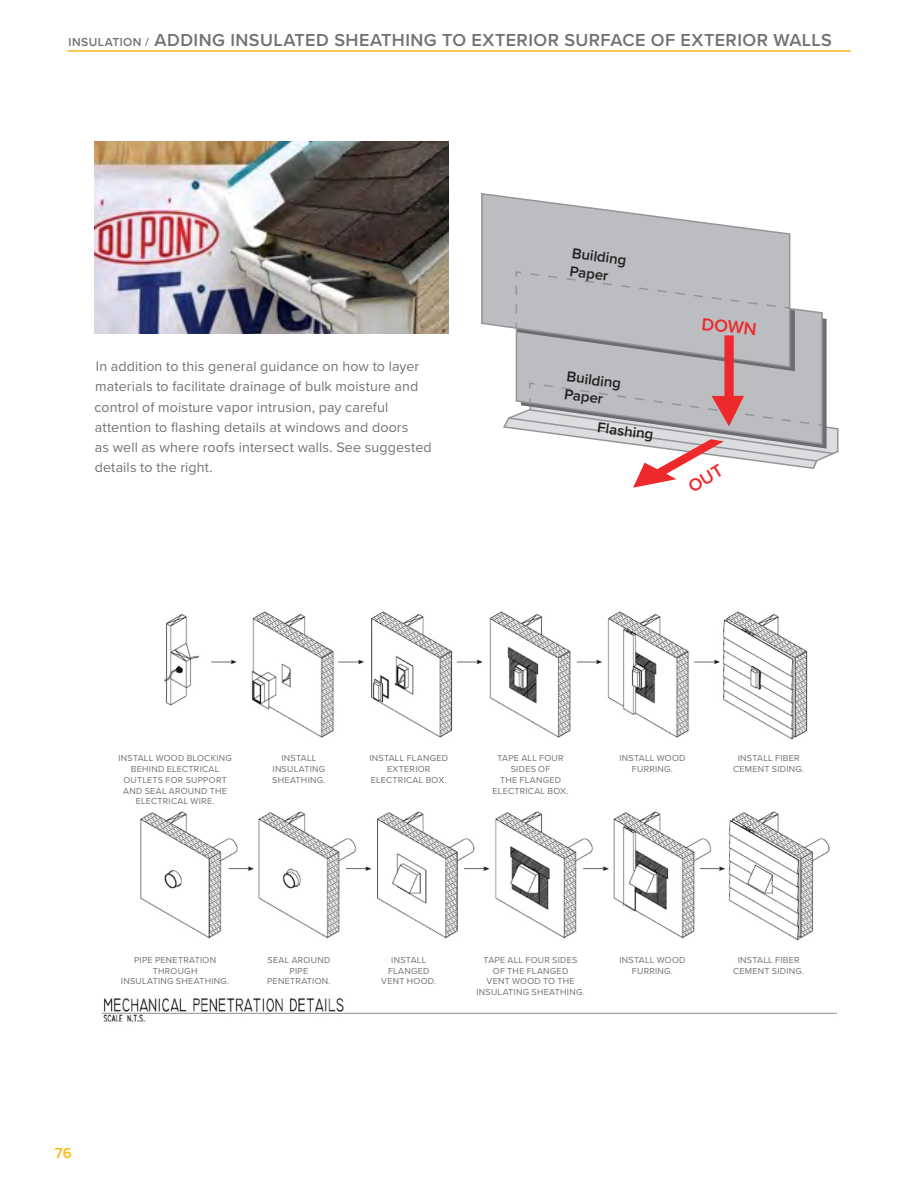
<style>
.page{position:relative;width:918px;height:1188px;background:#fff}
.page>*{position:absolute;margin:0;border:0;box-sizing:border-box;transform-origin:0 0}
.H2_Dark_Grey_Bar_New{font:600 18px "Proxima Nova";letter-spacing:.025em;color:#757171}
.t1{font:600 18px "Proxima Nova";color:#ee292c}
.t2{font:600 15px/18px "Proxima Nova";color:#231f20}
.t3{font:600 15px "Proxima Nova";color:#fcb814}
.Body_Copy{font:14.25px/20.2px "Proxima Nova";letter-spacing:.01em;color:#757171}
.Body_Copy-2{font:9px/10.8px "Proxima Nova";letter-spacing:.03em;color:#757171;text-align:center}
.s1{font-size:12px}
</style>
<div class="page">
<hr style="left:68px;top:50px;width:782px;height:2px;background:#fcb814">
<img style="left:94px;top:141px;width:355px;height:192px">
<img style="left:102px;top:611px;width:735px;height:411px">
<svg style="left:481px;top:193px;width:310px;height:134px;fill:#bcbdc0"></svg>
<svg style="left:502px;top:270px;width:337px;height:218px"></svg>
<p class="H2_Dark_Grey_Bar_New" style="left:68px;top:29px;width:765px"><span class="s1">INSULATION /</span> ADDING INSULATED SHEATHING TO EXTERIOR SURFACE OF EXTERIOR WALLS</p>
<p class="Body_Copy" style="left:95px;top:357px;width:339px">In addition to this general guidance on how to layer materials to facilitate drainage of bulk moisture and control of moisture vapor intrusion, pay careful attention to flashing details at windows and doors<br>as well as where roofs intersect walls. See suggested details to the right.</p>
<p class="t2" style="left:573px;top:244px;width:56px;rotate:8deg">Building<br>Paper</p>
<p class="t2" style="left:568px;top:368px;width:56px;rotate:8deg">Building<br>Paper</p>
<p class="t2" style="left:599px;top:418px;width:58px;rotate:8deg">Flashing</p>
<p class="t1" style="left:702px;top:313px;width:57px;rotate:5deg">DOWN</p>
<p class="Body_Copy-2" style="left:118px;top:753px;width:115px">INSTALL WOOD BLOCKING<br>BEHIND ELECTRICAL<br>OUTLETS FOR SUPPORT<br>AND SEAL AROUND THE<br>ELECTRICAL WIRE.</p>
<p class="Body_Copy-2" style="left:272px;top:753px;width:55px">INSTALL<br>INSULATING<br>SHEATHING.</p>
<p class="Body_Copy-2" style="left:369px;top:753px;width:80px">INSTALL FLANGED<br>EXTERIOR<br>ELECTRICAL BOX.</p>
<p class="Body_Copy-2" style="left:493px;top:753px;width:78px">TAPE ALL FOUR<br>SIDES OF<br>THE FLANGED<br>ELECTRICAL BOX.</p>
<p class="Body_Copy-2" style="left:619px;top:753px;width:68px">INSTALL WOOD<br>FURRING.</p>
<p class="Body_Copy-2" style="left:733px;top:753px;width:73px">INSTALL FIBER<br>CEMENT SIDING.</p>
<p class="Body_Copy-2" style="left:121px;top:955px;width:110px">PIPE PENETRATION<br>THROUGH<br>INSULATING SHEATHING.</p>
<p class="Body_Copy-2" style="left:267px;top:955px;width:65px">SEAL AROUND<br>PIPE<br>PENETRATION.</p>
<p class="Body_Copy-2" style="left:381px;top:955px;width:56px">INSTALL<br>FLANGED<br>VENT HOOD.</p>
<p class="Body_Copy-2" style="left:476px;top:955px;width:110px">TAPE ALL FOUR SIDES<br>OF THE FLANGED<br>VENT WOOD TO THE<br>INSULATING SHEATHING.</p>
<p class="Body_Copy-2" style="left:619px;top:955px;width:68px">INSTALL WOOD<br>FURRING.</p>
<p class="Body_Copy-2" style="left:733px;top:955px;width:73px">INSTALL FIBER<br>CEMENT SIDING.</p>
<h2 class="t3" style="left:55px;top:1144px;width:18px">76</h2>
</div>
